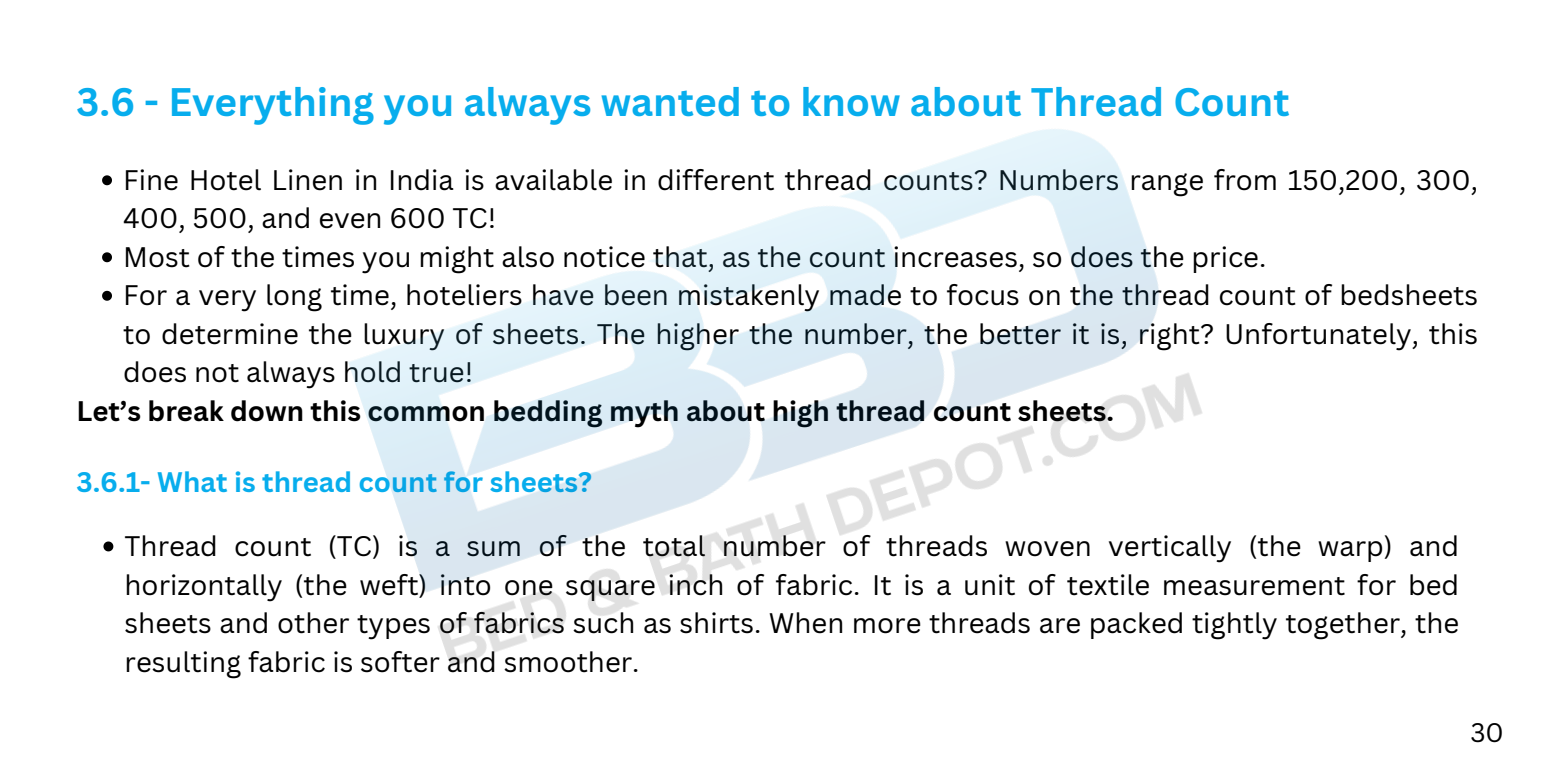
<style>
.page{position:relative;width:1556px;height:778px;background:#fff}
.page>*{position:absolute;margin:0;border:0;box-sizing:border-box;transform-origin:0 0}
.t1{font:700 38.76px "Canva Sans";color:#07aded}
.t2{font:27.51px/38.5px "Canva Sans";color:#000}
.t3{font:700 27.51px "Canva Sans";color:#000}
.t4{font:700 27.51px "Canva Sans";color:#07aded}
.t5{font:26.1px "Canva Sans";color:#000}
</style>
<div class="page">
<svg style="left:102px;top:175px;width:10px;height:10px"></svg>
<svg style="left:102px;top:252px;width:10px;height:10px"></svg>
<svg style="left:102px;top:291px;width:10px;height:10px"></svg>
<svg style="left:103px;top:541px;width:10px;height:10px"></svg>
<img style="left:348px;top:129px;width:855px;height:538px">
<h1 class="t1" style="left:76px;top:74px;width:1214px">3.6 - Everything you always wanted to know about Thread Count</h1>
<p class="t2" style="left:123px;top:160px;width:1356px">Fine Hotel Linen in India is available in different thread counts? Numbers range from 150,200, 300, 400, 500, and even 600 TC!<br>Most of the times you might also notice that, as the count increases, so does the price.<br>For a very long time, hoteliers have been mistakenly made to focus on the thread count of bedsheets to determine the luxury of sheets. The higher the number, the better it is, right? Unfortunately, this does not always hold true!</p>
<p class="t3" style="left:76px;top:391px;width:1038px">Let’s break down this common bedding myth about high thread count sheets.</p>
<p class="t4" style="left:76px;top:463px;width:517px">3.6.1- What is thread count for sheets?</p>
<p class="t2" style="left:125px;top:526px;width:1335px;text-align:justify">Thread count (TC) is a sum of the total number of threads woven vertically (the warp) and horizontally (the weft) into one square inch of fabric. It is a unit of textile measurement for bed sheets and other types of fabrics such as shirts. When more threads are packed tightly together, the resulting fabric is softer and smoother.</p>
<p class="t5" style="left:1470px;top:713px;width:35px">30</p>
</div>
